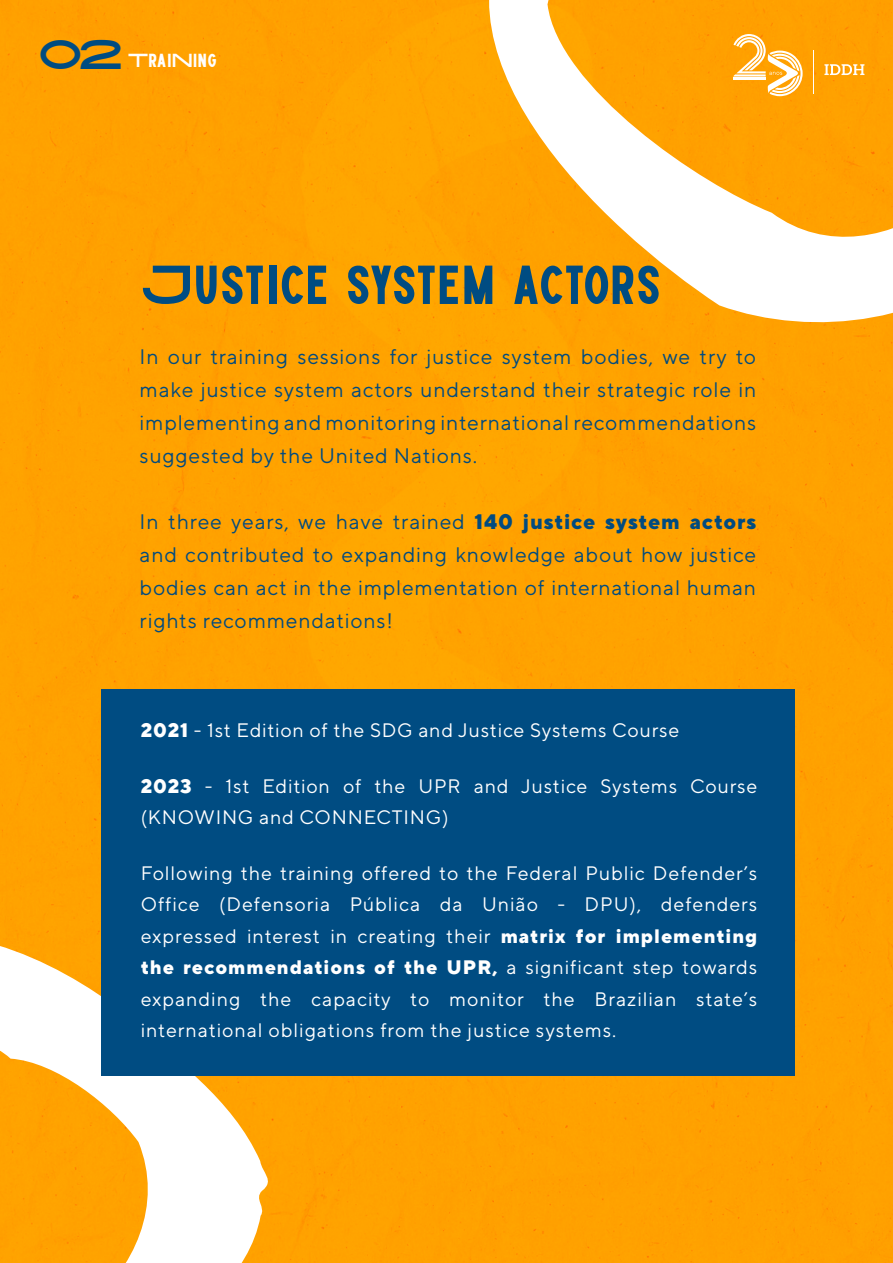
<style>
.page{position:relative;width:893px;height:1263px;background:#ffa100}
.page>*{position:absolute;margin:0;border:0;box-sizing:border-box;transform-origin:0 0}
.t1{font:54.75px "High Cruiser";letter-spacing:-.025em;color:#004c82}
.t2{font:21px/33px "TT Norms Pro";letter-spacing:.04em;color:#004b80;text-align:justify}
.t3{font:19.5px/31.5px "TT Norms Pro";letter-spacing:.04em;color:#fff}
.t4{font:18.9px "High Cruiser";color:#fff}
.s1{font-size:41.55px;color:#004c82}
.s2{font-weight:800}
</style>
<div class="page">
<svg style="left:0;top:911px;width:275px;height:352px;fill:#ffa400"></svg>
<svg style="left:409px;top:0;width:484px;height:339px;fill:#ffa200"></svg>
<div style="left:101px;top:690px;width:693px;height:386px;background:#004c82"></div>
<svg style="left:824px;top:64px;width:40px;height:11px"></svg>
<hr style="left:813px;top:51px;width:1px;height:43px;background:#fff">
<svg style="left:733px;top:34px;width:70px;height:62px"></svg>
<p class="t4" style="left:38px;top:49px;width:180px"><span class="s1">02</span> TRAINING</p>
<h1 class="t1" style="left:140px;top:252px;width:524px">JUSTICE SYSTEM ACTORS</h1>
<p class="t2" style="left:140px;top:339px;width:618px">In our training sessions for justice system bodies, we try to make justice system actors understand their strategic role in implementing and monitoring international recommendations suggested by the United Nations.</p>
<p class="t2" style="left:140px;top:504px;width:618px">In three years, we have trained <span class="s2">140 justice system actors </span>and contributed to expanding knowledge about how justice bodies can act in the implementation of international human rights recommendations!</p>
<p class="t3" style="left:141px;top:714px;width:540px"><span class="s2">2021</span> - 1st Edition of the SDG and Justice Systems Course</p>
<p class="t3" style="left:141px;top:769px;width:618px"><span class="s2">2023</span> - 1st Edition of the UPR and Justice Systems Course (KNOWING and CONNECTING)</p>
<p class="t3" style="left:141px;top:856px;width:618px;text-align:justify">Following the training offered to the Federal Public Defender’s Office (Defensoria Pública da União - DPU), defenders expressed interest in creating their <span class="s2">matrix for implementing the recommendations of the UPR,</span> a significant step towards expanding the capacity to monitor the Brazilian state’s international obligations from the justice systems.</p>
</div>
